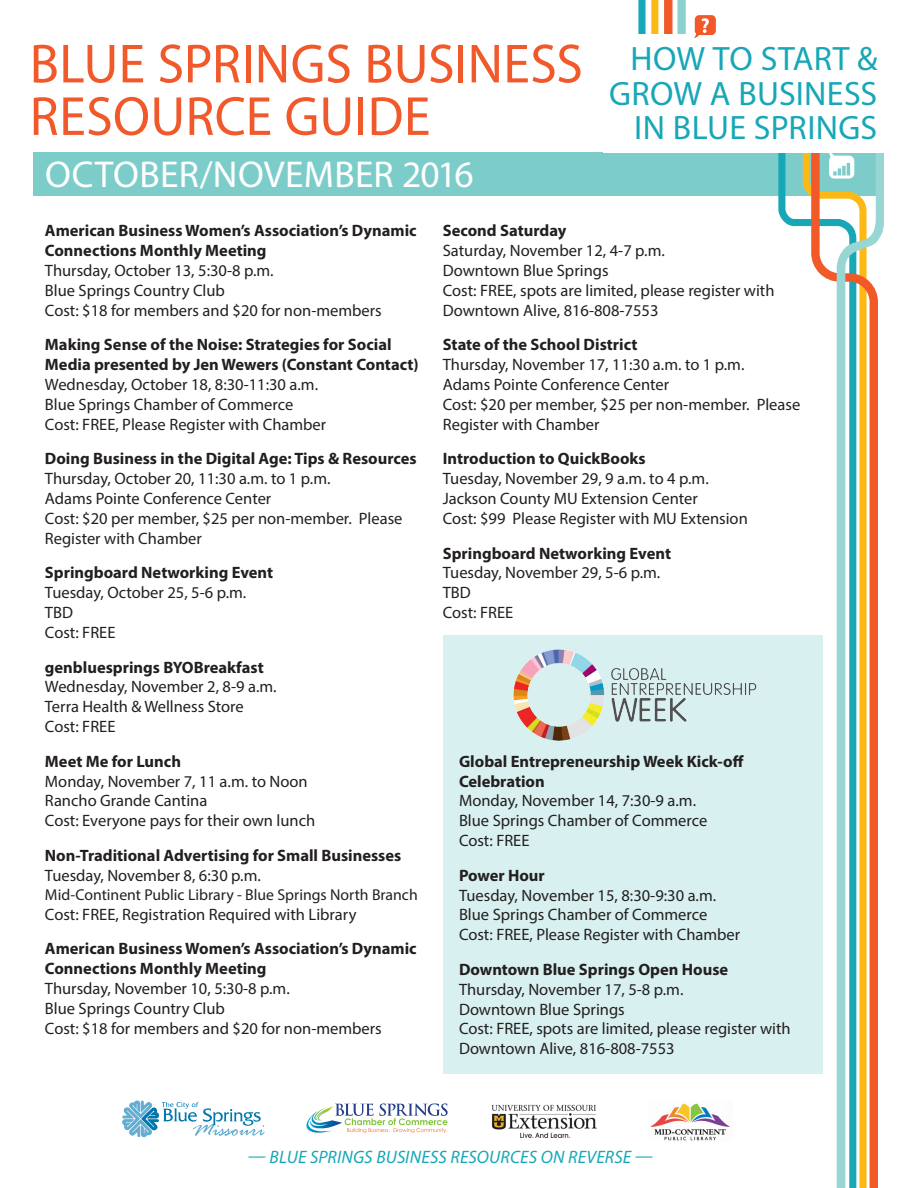
<style>
.page{position:relative;width:918px;height:1188px;background:#fff}
.page>*{position:absolute;margin:0;border:0;box-sizing:border-box;transform-origin:0 0}
.t1{font:55.5px "Myriad Pro";letter-spacing:.005em;color:#f1592a}
.t2{font:37.5px "Myriad Pro";letter-spacing:.01em;color:#fff}
.t3{font:33.9px/34.8px "Myriad Pro";letter-spacing:.01em;color:#18a7b7;text-align:right}
.t4{font:italic 18px "Myriad Pro";letter-spacing:.01em;color:#18a7b7}
.t5{font:16.5px/19.8px "Myriad Pro";color:#231f20}
.t6{font:700 16.5px/19.8px "Myriad Pro";color:#231f20}
.t7{font:15.75px "Myriad Pro";color:#231f20}
</style>
<div class="page">
<div style="left:443px;top:636px;width:380px;height:438px;background:#d8f0ef"></div>
<div style="left:34px;top:153px;width:850px;height:43px;background:#7ccdca"></div>
<svg style="left:775px;top:153px;width:36px;height:483px"></svg>
<svg style="left:811px;top:153px;width:26px;height:1035px"></svg>
<svg style="left:837px;top:153px;width:47px;height:1035px"></svg>
<svg style="left:638px;top:0;width:78px;height:38px"></svg>
<svg style="left:122px;top:1100px;width:143px;height:38px"></svg>
<img style="left:306px;top:1114px;width:29px;height:19px">
<img style="left:313px;top:1106px;width:20px;height:15px">
<svg style="left:335px;top:1103px;width:113px;height:30px"></svg>
<img style="left:650px;top:1103px;width:80px;height:38px">
<img style="left:491px;top:1104px;width:106px;height:34px">
<svg style="left:828px;top:153px;width:26px;height:26px"></svg>
<img style="left:513px;top:650px;width:244px;height:91px">
<p class="t1" style="left:30px;top:30px;width:555px">BLUE SPRINGS BUSINESS</p>
<p class="t1" style="left:30px;top:82px;width:402px">RESOURCE GUIDE</p>
<p class="t3" style="left:609px;top:40px;width:270px">HOW TO START &amp;<br>GROW A BUSINESS<br>IN BLUE SPRINGS</p>
<p class="t2" style="left:45px;top:151px;width:430px">OCTOBER/NOVEMBER 2016</p>
<p class="t6" style="left:45px;top:220px;width:373px">American Business Women’s Association’s Dynamic<br>Connections Monthly Meeting</p>
<p class="t5" style="left:45px;top:260px;width:230px">Thursday, October 13, 5:30-8 p.m.</p>
<p class="t5" style="left:45px;top:280px;width:182px">Blue Springs Country Club</p>
<p class="t5" style="left:45px;top:300px;width:338px">Cost: $18 for members and $20 for non-members</p>
<p class="t6" style="left:45px;top:334px;width:375px">Making Sense of the Noise: Strategies for Social<br>Media presented by Jen Wewers (Constant Contact)</p>
<p class="t5" style="left:45px;top:374px;width:275px">Wednesday, October 18, 8:30-11:30 a.m.</p>
<p class="t5" style="left:45px;top:394px;width:250px">Blue Springs Chamber of Commerce</p>
<p class="t5" style="left:45px;top:414px;width:283px">Cost: FREE, Please Register with Chamber</p>
<p class="t6" style="left:45px;top:448px;width:373px">Doing Business in the Digital Age: Tips &amp; Resources</p>
<p class="t5" style="left:45px;top:469px;width:287px">Thursday, October 20, 11:30 a.m. to 1 p.m.</p>
<p class="t5" style="left:45px;top:488px;width:228px">Adams Pointe Conference Center</p>
<p class="t5" style="left:45px;top:508px;width:359px">Cost: $20 per member, $25 per non-member. Please<br>Register with Chamber</p>
<p class="t6" style="left:45px;top:562px;width:230px">Springboard Networking Event</p>
<p class="t5" style="left:45px;top:583px;width:203px">Tuesday, October 25, 5-6 p.m.</p>
<p class="t5" style="left:45px;top:602px;width:30px">TBD</p>
<p class="t5" style="left:45px;top:622px;width:72px">Cost: FREE</p>
<p class="t6" style="left:45px;top:657px;width:220px">genbluesprings BYOBreakfast</p>
<p class="t5" style="left:45px;top:677px;width:233px">Wednesday, November 2, 8-9 a.m.</p>
<p class="t5" style="left:45px;top:697px;width:200px">Terra Health &amp; Wellness Store</p>
<p class="t5" style="left:45px;top:716px;width:72px">Cost: FREE</p>
<p class="t6" style="left:45px;top:751px;width:138px">Meet Me for Lunch</p>
<p class="t5" style="left:45px;top:771px;width:264px">Monday, November 7, 11 a.m. to Noon</p>
<p class="t5" style="left:45px;top:791px;width:164px">Rancho Grande Cantina</p>
<p class="t5" style="left:45px;top:811px;width:272px">Cost: Everyone pays for their own lunch</p>
<p class="t6" style="left:45px;top:845px;width:358px">Non-Traditional Advertising for Small Businesses</p>
<p class="t5" style="left:45px;top:865px;width:217px">Tuesday, November 8, 6:30 p.m.</p>
<p class="t7" style="left:45px;top:885px;width:374px">Mid-Continent Public Library - Blue Springs North Branch</p>
<p class="t5" style="left:45px;top:904px;width:313px">Cost: FREE, Registration Required with Library</p>
<p class="t6" style="left:45px;top:938px;width:373px">American Business Women’s Association’s Dynamic<br>Connections Monthly Meeting</p>
<p class="t5" style="left:45px;top:978px;width:246px">Thursday, November 10, 5:30-8 p.m.</p>
<p class="t5" style="left:45px;top:998px;width:182px">Blue Springs Country Club</p>
<p class="t5" style="left:45px;top:1018px;width:338px">Cost: $18 for members and $20 for non-members</p>
<p class="t6" style="left:443px;top:220px;width:125px">Second Saturday</p>
<p class="t5" style="left:443px;top:241px;width:224px">Saturday, November 12, 4-7 p.m.</p>
<p class="t5" style="left:443px;top:260px;width:167px">Downtown Blue Springs</p>
<p class="t5" style="left:443px;top:280px;width:333px">Cost: FREE, spots are limited, please register with<br>Downtown Alive, 816-808-7553</p>
<p class="t6" style="left:443px;top:334px;width:196px">State of the School District</p>
<p class="t5" style="left:443px;top:355px;width:303px">Thursday, November 17, 11:30 a.m. to 1 p.m.</p>
<p class="t5" style="left:443px;top:374px;width:228px">Adams Pointe Conference Center</p>
<p class="t5" style="left:443px;top:394px;width:359px">Cost: $20 per member, $25 per non-member. Please<br>Register with Chamber</p>
<p class="t6" style="left:443px;top:448px;width:204px">Introduction to QuickBooks</p>
<p class="t5" style="left:443px;top:469px;width:267px">Tuesday, November 29, 9 a.m. to 4 p.m.</p>
<p class="t5" style="left:443px;top:488px;width:257px">Jackson County MU Extension Center</p>
<p class="t5" style="left:443px;top:508px;width:307px">Cost: $99 Please Register with MU Extension</p>
<p class="t6" style="left:443px;top:543px;width:230px">Springboard Networking Event</p>
<p class="t5" style="left:443px;top:563px;width:219px">Tuesday, November 29, 5-6 p.m.</p>
<p class="t5" style="left:443px;top:583px;width:30px">TBD</p>
<p class="t5" style="left:443px;top:602px;width:72px">Cost: FREE</p>
<p class="t6" style="left:459px;top:751px;width:286px">Global Entrepreneurship Week Kick-off<br>Celebration</p>
<p class="t5" style="left:459px;top:791px;width:239px">Monday, November 14, 7:30-9 a.m.</p>
<p class="t5" style="left:459px;top:810px;width:250px">Blue Springs Chamber of Commerce</p>
<p class="t5" style="left:459px;top:830px;width:72px">Cost: FREE</p>
<p class="t6" style="left:459px;top:865px;width:87px">Power Hour</p>
<p class="t5" style="left:459px;top:885px;width:259px">Tuesday, November 15, 8:30-9:30 a.m.</p>
<p class="t5" style="left:459px;top:905px;width:250px">Blue Springs Chamber of Commerce</p>
<p class="t5" style="left:459px;top:924px;width:283px">Cost: FREE, Please Register with Chamber</p>
<p class="t6" style="left:459px;top:959px;width:271px">Downtown Blue Springs Open House</p>
<p class="t5" style="left:459px;top:979px;width:226px">Thursday, November 17, 5-8 p.m.</p>
<p class="t5" style="left:459px;top:999px;width:167px">Downtown Blue Springs</p>
<p class="t5" style="left:459px;top:1019px;width:333px">Cost: FREE, spots are limited, please register with<br>Downtown Alive, 816-808-7553</p>
<p class="t4" style="left:248px;top:1146px;width:406px">— BLUE SPRINGS BUSINESS RESOURCES ON REVERSE —</p>
</div>
